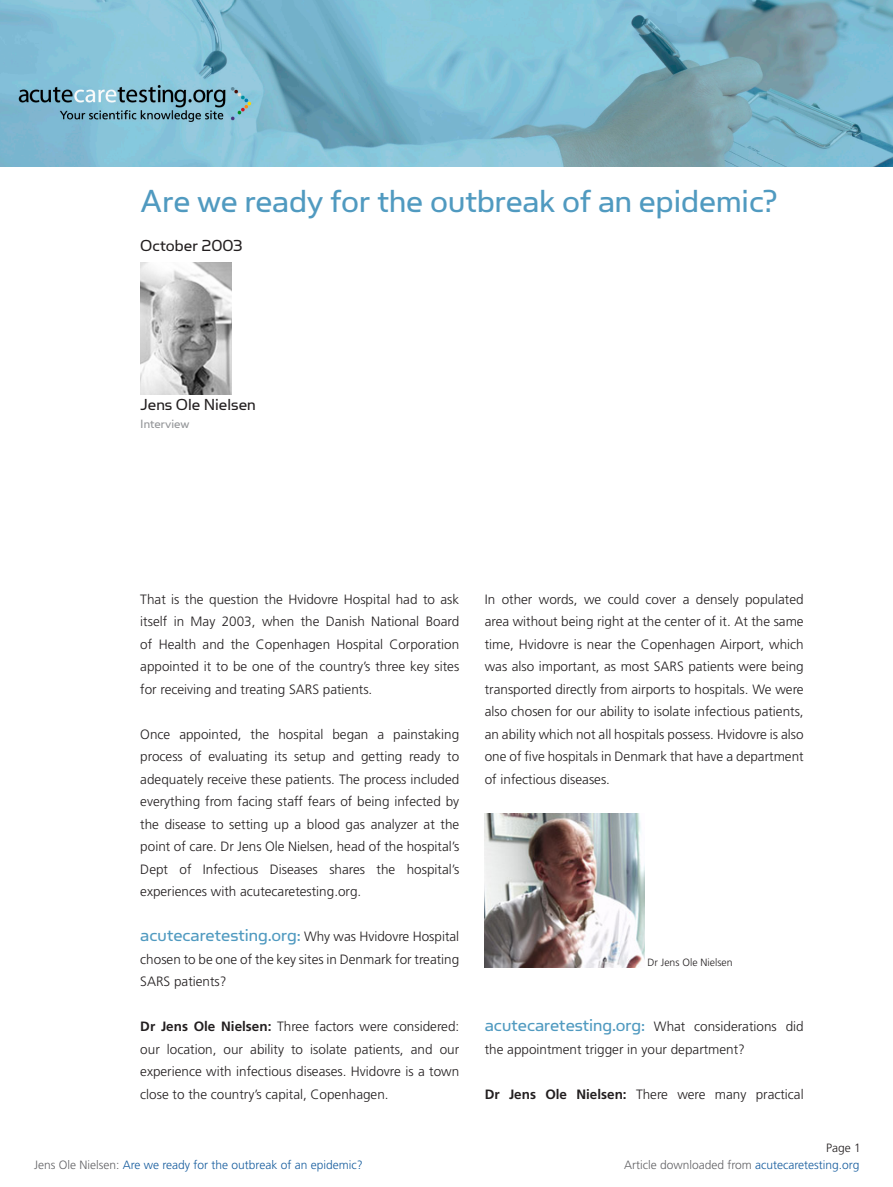
<style>
.page{position:relative;width:893px;height:1187px;background:#fff}
.page>*{position:absolute;margin:0;border:0;box-sizing:border-box;transform-origin:0 0}
.Overskrift{font:36px "Simian Text Orangutan";color:#509ac0}
.Heading_article{font:19.5px "Simian Text Orangutan";color:#509ac0}
.Overskrift-2{font:18px "Simian Text Orangutan";color:#231f20}
.Heading_article-2{font:300 13.5px/22.5px "Frutiger";color:#231f20;text-align:justify}
.Overskrift-3{font:13.5px "Simian Text Orangutan";color:#939598}
.Heading_article-3{font:300 12px "Frutiger";color:#175d9e}
.Heading_article-4{font:300 12px "Frutiger";color:#636366}
.Heading_article-5{font:300 12px "Frutiger";color:#231f20}
.underoverskrift{font:300 10.5px "Frutiger";color:#231f20}
.s1{font-family:"Simian Text Orangutan";font-weight:400;font-size:19.5px;color:#509ac0}
.s2{font-weight:700}
.s3{font-family:"Frutiger";font-weight:300;font-size:13.5px;color:#231f20}
.s4{color:#636366}
.s5{color:#175d9e}
</style>
<div class="page">
<img style="left:140px;top:263px;width:92px;height:131px">
<img style="left:0;top:0;width:893px;height:167px">
<img style="left:485px;top:813px;width:159px;height:154px">
<p class="Overskrift" style="left:140px;top:181px;width:639px">Are we ready for the outbreak of an epidemic?</p>
<p class="Overskrift-2" style="left:140px;top:236px;width:104px">October 2003</p>
<p class="Overskrift-2" style="left:140px;top:395px;width:117px">Jens Ole Nielsen</p>
<p class="Overskrift-3" style="left:140px;top:417px;width:51px">Interview</p>
<p class="Heading_article-2" style="left:140px;top:588px;width:320px">That is the question the Hvidovre Hospital had to ask itself in May 2003, when the Danish National Board of Health and the Copenhagen Hospital Corporation appointed it to be one of the country’s three key sites for receiving and treating SARS patients.</p>
<p class="Heading_article-2" style="left:140px;top:723px;width:320px">Once appointed, the hospital began a painstaking process of evaluating its setup and getting ready to adequately receive these patients. The process included everything from facing staff fears of being infected by the disease to setting up a blood gas analyzer at the point of care. Dr Jens Ole Nielsen, head of the hospital’s Dept of Infectious Diseases shares the hospital’s experiences with acutecaretesting.org.</p>
<p class="Heading_article-2" style="left:140px;top:925px;width:320px"><span class="s1">acutecaretesting.org:</span> Why was Hvidovre Hospital chosen to be one of the key sites in Denmark for treating SARS patients?</p>
<p class="Heading_article-2" style="left:140px;top:1015px;width:320px"><span class="s2">Dr Jens Ole Nielsen:</span> Three factors were considered: our location, our ability to isolate patients, and our experience with infectious diseases. Hvidovre is a town close to the country’s capital, Copenhagen.</p>
<p class="Heading_article-2" style="left:485px;top:588px;width:320px">In other words, we could cover a densely populated area without being right at the center of it. At the same time, Hvidovre is near the Copenhagen Airport, which was also important, as most SARS patients were being transported directly from airports to hospitals. We were also chosen for our ability to isolate infectious patients, an ability which not all hospitals possess. Hvidovre is also one of five hospitals in Denmark that have a department of infectious diseases.</p>
<p class="underoverskrift" style="left:647px;top:956px;width:87px">Dr Jens Ole Nielsen</p>
<p class="Heading_article" style="left:485px;top:1014px;width:320px">acutecaretesting.org: <span class="s3">What considerations did</span></p>
<p class="Heading_article-2" style="left:485px;top:1038px;width:262px">the appointment trigger in your department?</p>
<p class="Heading_article-2" style="left:485px;top:1083px;width:320px"><span class="s2">Dr Jens Ole Nielsen:</span> There were many practical</p>
<p class="Heading_article-5" style="left:826px;top:1141px;width:36px">Page 1</p>
<p class="Heading_article-3" style="left:34px;top:1158px;width:330px"><span class="s4">Jens Ole Nielsen:</span> Are we ready for the outbreak of an epidemic?</p>
<p class="Heading_article-4" style="left:624px;top:1158px;width:237px">Article downloaded from <span class="s5">acutecaretesting.org</span></p>
</div>
